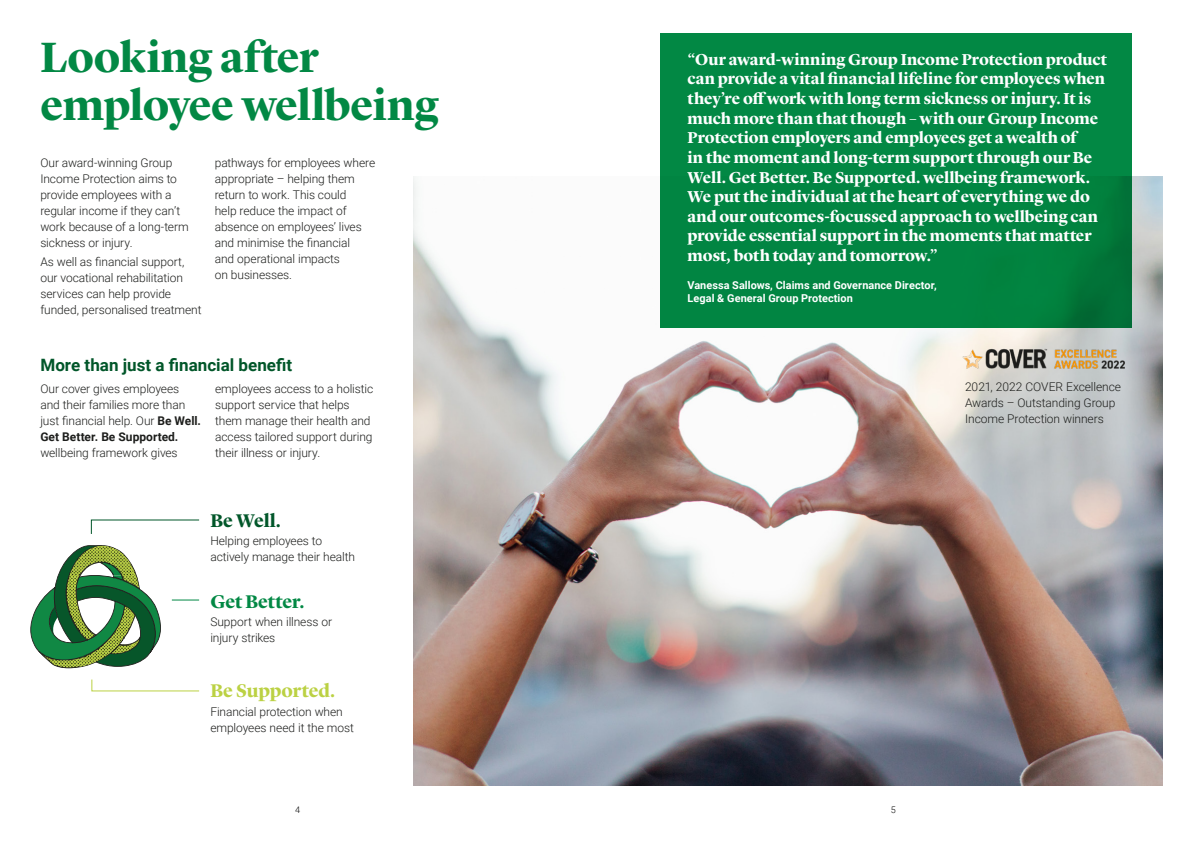
<style>
.page{position:relative;width:1191px;height:842px;background:#fff}
.page>*{position:absolute;margin:0;border:0;box-sizing:border-box;transform-origin:0 0}
.Page_Headings{font:700 44px/48px "Lyon Display";letter-spacing:-.015em;color:#028844}
.Paragraph_heading{font:700 19px "Lyon Display";letter-spacing:-.005em;color:#bbd143}
.Paragraph_heading-2{font:700 19px "Lyon Display";letter-spacing:-.01em;color:#028844}
.Paragraph_heading-3{font:700 19px "Lyon Display";letter-spacing:-.005em;color:#005629}
.Paragraph_heading-4{font:700 17px "Roboto";color:#005629}
.Page_Headings-2{font:700 16.4px/19.6px "Lyon Display";letter-spacing:-.005em;color:#fff}
.Body_copy__bold{font:300 12px/16px "Roboto";letter-spacing:-.01em;color:#1d1e1c}
.Body_copy{font:300 12px/16px "Roboto";letter-spacing:-.01em;color:#1d1e1c}
.Paragraph_heading-5{font:700 10.9px/13.1px "Roboto";letter-spacing:.005em;color:#fff}
.t1{font:300 9px "Roboto";color:#000}
.s1{font-weight:700}
</style>
<div class="page">
<img style="left:413px;top:177px;width:749px;height:608px">
<div style="left:660px;top:33px;width:471px;height:295px;background:#028844"></div>
<svg style="left:30px;top:545px;width:131px;height:123px"></svg>
<img style="left:69px;top:546px;width:63px;height:30px">
<img style="left:66px;top:576px;width:14px;height:56px">
<img style="left:113px;top:576px;width:26px;height:31px">
<img style="left:80px;top:607px;width:51px;height:60px">
<img style="left:39px;top:651px;width:16px;height:14px">
<svg style="left:172px;top:599px;width:27px;height:1px"></svg>
<svg style="left:90px;top:519px;width:110px;height:15px"></svg>
<svg style="left:91px;top:679px;width:109px;height:13px"></svg>
<img style="left:950px;top:340px;width:181px;height:37px">
<p class="Page_Headings" style="left:40px;top:30px;width:400px">Looking after employee wellbeing</p>
<p class="Body_copy" style="left:40px;top:154px;width:150px">Our award-winning Group<br>Income Protection aims to provide employees with a regular income if they can’t work because of a long-term sickness or injury.</p>
<p class="Body_copy" style="left:40px;top:253px;width:163px">As well as financial support, our vocational rehabilitation services can help provide funded, personalised treatment</p>
<p class="Body_copy" style="left:215px;top:154px;width:162px">pathways for employees where appropriate – helping them return to work. This could<br>help reduce the impact of absence on employees’ lives and minimise the financial<br>and operational impacts<br>on businesses.</p>
<p class="Paragraph_heading-4" style="left:40px;top:353px;width:253px">More than just a financial benefit</p>
<p class="Body_copy__bold" style="left:40px;top:381px;width:162px">Our cover gives employees and their families more than just financial help. Our <span class="s1">Be Well.<br>Get Better. Be Supported. </span>wellbeing framework gives</p>
<p class="Body_copy__bold" style="left:215px;top:381px;width:160px">employees access to a holistic support service that helps them manage their health and access tailored support during their illness or injury.</p>
<p class="Paragraph_heading-3" style="left:210px;top:506px;width:72px">Be Well.</p>
<p class="Body_copy__bold" style="left:210px;top:532px;width:146px">Helping employees to actively manage their health</p>
<p class="Paragraph_heading-2" style="left:210px;top:587px;width:96px">Get Better.</p>
<p class="Body_copy__bold" style="left:210px;top:614px;width:123px">Support when illness or injury strikes</p>
<p class="Paragraph_heading" style="left:210px;top:677px;width:126px">Be Supported.</p>
<p class="Body_copy__bold" style="left:210px;top:703px;width:145px">Financial protection when employees need it the most</p>
<p class="Page_Headings-2" style="left:687px;top:48px;width:421px">“Our award-winning Group Income Protection product can provide a vital financial lifeline for employees when they’re off work with long term sickness or injury. It is much more than that though – with our Group Income Protection employers and employees get a wealth of<br>in the moment and long-term support through our Be Well. Get Better. Be Supported. wellbeing framework.<br>We put the individual at the heart of everything we do and our outcomes-focussed approach to wellbeing can provide essential support in the moments that matter most, both today and tomorrow.”</p>
<p class="Paragraph_heading-5" style="left:687px;top:278px;width:251px">Vanessa Sallows, Claims and Governance Director,<br>Legal &amp; General Group Protection</p>
<p class="Body_copy__bold" style="left:965px;top:379px;width:158px">2021, 2022 COVER Excellence<br>Awards – Outstanding Group<br>Income Protection winners</p>
<p class="t1" style="left:295px;top:804px;width:6px">4</p>
<p class="t1" style="left:890px;top:804px;width:6px">5</p>
</div>
